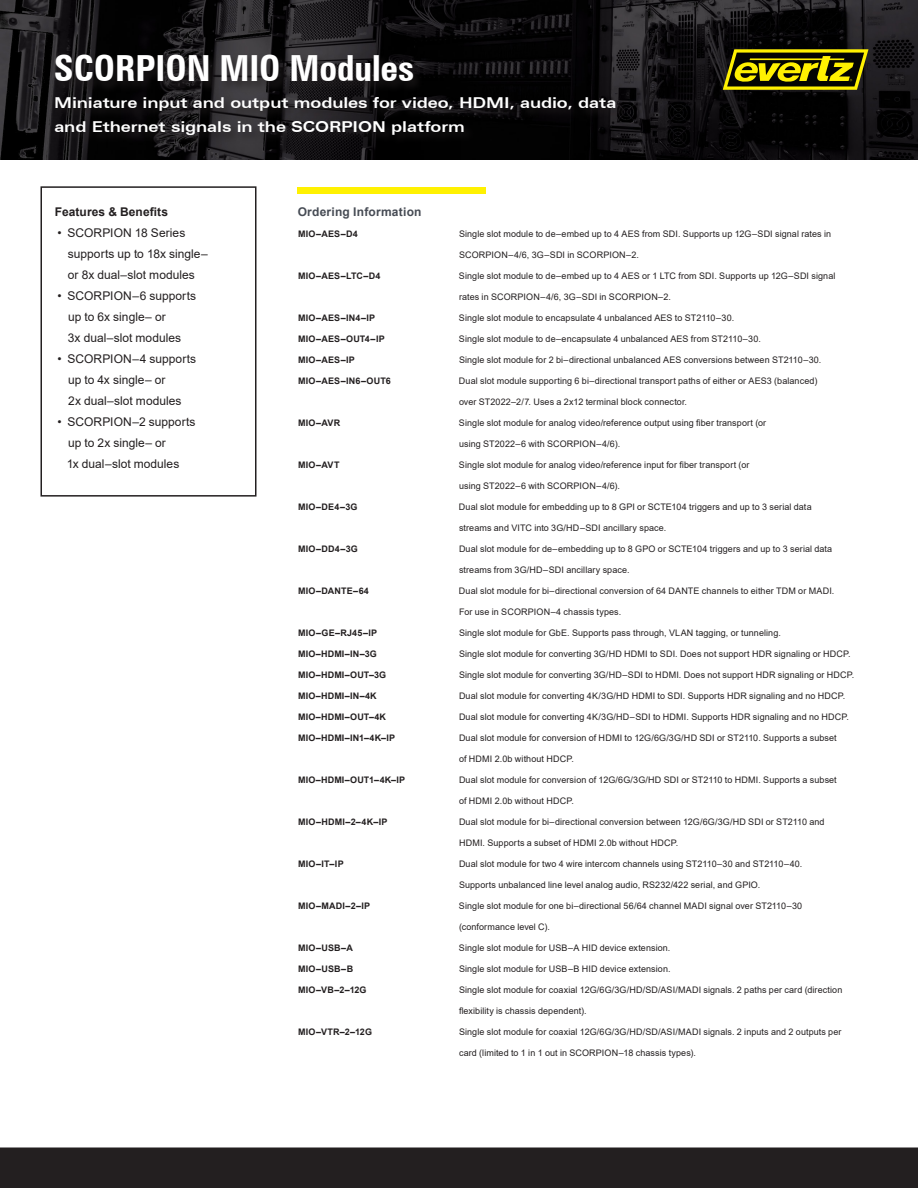
<style>
.page{position:relative;width:918px;height:1188px;background:#fff}
.page>*{position:absolute;margin:0;border:0;box-sizing:border-box;transform-origin:0 0}
.t1{font:700 condensed 36px "Zurich BT";color:#fff}
.t2{font:700 expanded 15px/24px "Zurich BT";letter-spacing:-.005em;color:#fff}
.t3{font:12px/21px "Arial";color:#231f20}
.t4{font:700 12px "Arial";letter-spacing:.015em;color:#464b54}
.t5{font:700 12px "Arial";letter-spacing:.005em;color:#231f20}
.t6{font:9px "Arial";letter-spacing:.01em;color:#231f20}
.t7{font:700 9px "Arial";letter-spacing:.015em;color:#231f20}
</style>
<div class="page">
<img style="left:0;top:0;width:918px;height:159px">
<svg style="left:723px;top:49px;width:145px;height:41px;background:#756f03"></svg>
<div style="left:0;top:1148px;width:918px;height:40px;background:#231f20"></div>
<div style="left:297px;top:187px;width:189px;height:7px;background:#fff101"></div>
<div style="left:54px;top:53px;width:371px;height:41px;background:#231f20;opacity:.75"></div>
<div style="left:53px;top:95px;width:574px;height:52px;background:#231f20;opacity:.75"></div>
<div style="left:40px;top:186px;width:216px;height:311px;border:2px solid #231f20"></div>
<h1 class="t1" style="left:54px;top:47px;width:362px">SCORPION MIO Modules</h1>
<h2 class="t2" style="left:54px;top:91px;width:564px">Miniature input and output modules for video, HDMI, audio, data and Ethernet signals in the SCORPION platform</h2>
<h3 class="t5" style="left:55px;top:203px;width:115px">Features &amp; Benefits</h3>
<h3 class="t3" style="left:68px;top:222px;width:141px;text-indent:-10px">• SCORPION 18 Series supports up to 18x single– or 8x dual–slot modules</h3>
<h3 class="t3" style="left:68px;top:285px;width:130px;text-indent:-10px">• SCORPION–6 supports up to 6x single– or<br>3x dual–slot modules</h3>
<h3 class="t3" style="left:68px;top:348px;width:130px;text-indent:-11px">• SCORPION–4 supports up to 4x single– or<br>2x dual–slot modules</h3>
<h3 class="t3" style="left:67px;top:411px;width:130px;text-indent:-9px">• SCORPION–2 supports up to 2x single– or<br>1x dual–slot modules</h3>
<h3 class="t4" style="left:298px;top:203px;width:125px">Ordering Information</h3>
<p class="t7" style="left:298px;top:228px;width:61px">MIO–AES–D4</p>
<p class="t6" style="left:459px;top:228px;width:374px">Single slot module to de–embed up to 4 AES from SDI. Supports up 12G–SDI signal rates in</p>
<p class="t6" style="left:459px;top:249px;width:182px">SCORPION–4/6, 3G–SDI in SCORPION–2.</p>
<p class="t7" style="left:298px;top:270px;width:84px">MIO–AES–LTC–D4</p>
<p class="t6" style="left:459px;top:270px;width:378px">Single slot module to de–embed up to 4 AES or 1 LTC from SDI. Supports up 12G–SDI signal</p>
<p class="t6" style="left:459px;top:291px;width:214px">rates in SCORPION–4/6, 3G–SDI in SCORPION–2.</p>
<p class="t7" style="left:298px;top:312px;width:79px">MIO–AES–IN4–IP</p>
<p class="t6" style="left:459px;top:312px;width:277px">Single slot module to encapsulate 4 unbalanced AES to ST2110–30.</p>
<p class="t7" style="left:298px;top:333px;width:88px">MIO–AES–OUT4–IP</p>
<p class="t6" style="left:459px;top:333px;width:304px">Single slot module to de–encapsulate 4 unbalanced AES from ST2110–30.</p>
<p class="t7" style="left:298px;top:354px;width:58px">MIO–AES–IP</p>
<p class="t6" style="left:459px;top:354px;width:364px">Single slot module for 2 bi–directional unbalanced AES conversions between ST2110–30.</p>
<p class="t7" style="left:298px;top:375px;width:94px">MIO–AES–IN6–OUT6</p>
<p class="t6" style="left:459px;top:375px;width:360px">Dual slot module supporting 6 bi–directional transport paths of either or AES3 (balanced)</p>
<p class="t6" style="left:459px;top:396px;width:230px">over ST2022–2/7. Uses a 2x12 terminal block connector.</p>
<p class="t7" style="left:298px;top:417px;width:44px">MIO–AVR</p>
<p class="t6" style="left:459px;top:417px;width:309px">Single slot module for analog video/reference output using fiber transport (or</p>
<p class="t6" style="left:459px;top:438px;width:163px">using ST2022–6 with SCORPION–4/6).</p>
<p class="t7" style="left:298px;top:459px;width:43px">MIO–AVT</p>
<p class="t6" style="left:459px;top:459px;width:292px">Single slot module for analog video/reference input for fiber transport (or</p>
<p class="t6" style="left:459px;top:480px;width:163px">using ST2022–6 with SCORPION–4/6).</p>
<p class="t7" style="left:298px;top:501px;width:61px">MIO–DE4–3G</p>
<p class="t6" style="left:459px;top:501px;width:354px">Dual slot module for embedding up to 8 GPI or SCTE104 triggers and up to 3 serial data</p>
<p class="t6" style="left:459px;top:522px;width:209px">streams and VITC into 3G/HD–SDI ancillary space.</p>
<p class="t7" style="left:298px;top:543px;width:61px">MIO–DD4–3G</p>
<p class="t6" style="left:459px;top:543px;width:375px">Dual slot module for de–embedding up to 8 GPO or SCTE104 triggers and up to 3 serial data</p>
<p class="t6" style="left:459px;top:564px;width:172px">streams from 3G/HD–SDI ancillary space.</p>
<p class="t7" style="left:298px;top:585px;width:72px">MIO–DANTE–64</p>
<p class="t6" style="left:459px;top:585px;width:377px">Dual slot module for bi–directional conversion of 64 DANTE channels to either TDM or MADI.</p>
<p class="t6" style="left:459px;top:606px;width:164px">For use in SCORPION–4 chassis types.</p>
<p class="t7" style="left:298px;top:627px;width:81px">MIO–GE–RJ45–IP</p>
<p class="t6" style="left:459px;top:627px;width:323px">Single slot module for GbE. Supports pass through, VLAN tagging, or tunneling.</p>
<p class="t7" style="left:298px;top:648px;width:80px">MIO–HDMI–IN–3G</p>
<p class="t6" style="left:459px;top:648px;width:393px">Single slot module for converting 3G/HD HDMI to SDI. Does not support HDR signaling or HDCP.</p>
<p class="t7" style="left:298px;top:669px;width:90px">MIO–HDMI–OUT–3G</p>
<p class="t6" style="left:459px;top:669px;width:397px">Single slot module for converting 3G/HD–SDI to HDMI. Does not support HDR signaling or HDCP.</p>
<p class="t7" style="left:298px;top:690px;width:80px">MIO–HDMI–IN–4K</p>
<p class="t6" style="left:459px;top:690px;width:388px">Dual slot module for converting 4K/3G/HD HDMI to SDI. Supports HDR signaling and no HDCP.</p>
<p class="t7" style="left:298px;top:711px;width:89px">MIO–HDMI–OUT–4K</p>
<p class="t6" style="left:459px;top:711px;width:392px">Dual slot module for converting 4K/3G/HD–SDI to HDMI. Supports HDR signaling and no HDCP.</p>
<p class="t7" style="left:298px;top:732px;width:99px">MIO–HDMI–IN1–4K–IP</p>
<p class="t6" style="left:459px;top:732px;width:379px">Dual slot module for conversion of HDMI to 12G/6G/3G/HD SDI or ST2110. Supports a subset</p>
<p class="t6" style="left:459px;top:753px;width:117px">of HDMI 2.0b without HDCP.</p>
<p class="t7" style="left:298px;top:774px;width:109px">MIO–HDMI–OUT1–4K–IP</p>
<p class="t6" style="left:459px;top:774px;width:379px">Dual slot module for conversion of 12G/6G/3G/HD SDI or ST2110 to HDMI. Supports a subset</p>
<p class="t6" style="left:459px;top:795px;width:117px">of HDMI 2.0b without HDCP.</p>
<p class="t7" style="left:298px;top:816px;width:91px">MIO–HDMI–2–4K–IP</p>
<p class="t6" style="left:459px;top:816px;width:367px">Dual slot module for bi–directional conversion between 12G/6G/3G/HD SDI or ST2110 and</p>
<p class="t6" style="left:459px;top:837px;width:221px">HDMI. Supports a subset of HDMI 2.0b without HDCP.</p>
<p class="t7" style="left:298px;top:858px;width:47px">MIO–IT–IP</p>
<p class="t6" style="left:459px;top:858px;width:345px">Dual slot module for two 4 wire intercom channels using ST2110–30 and ST2110–40.</p>
<p class="t6" style="left:459px;top:879px;width:303px">Supports unbalanced line level analog audio, RS232/422 serial, and GPIO.</p>
<p class="t7" style="left:298px;top:900px;width:74px">MIO–MADI–2–IP</p>
<p class="t6" style="left:459px;top:900px;width:345px">Single slot module for one bi–directional 56/64 channel MADI signal over ST2110–30</p>
<p class="t6" style="left:459px;top:921px;width:93px">(conformance level C).</p>
<p class="t7" style="left:298px;top:942px;width:56px">MIO–USB–A</p>
<p class="t6" style="left:459px;top:942px;width:213px">Single slot module for USB–A HID device extension.</p>
<p class="t7" style="left:298px;top:963px;width:57px">MIO–USB–B</p>
<p class="t6" style="left:459px;top:963px;width:213px">Single slot module for USB–B HID device extension.</p>
<p class="t7" style="left:298px;top:984px;width:70px">MIO–VB–2–12G</p>
<p class="t6" style="left:459px;top:984px;width:385px">Single slot module for coaxial 12G/6G/3G/HD/SD/ASI/MADI signals. 2 paths per card (direction</p>
<p class="t6" style="left:459px;top:1005px;width:129px">flexibility is chassis dependent).</p>
<p class="t7" style="left:298px;top:1026px;width:75px">MIO–VTR–2–12G</p>
<p class="t6" style="left:459px;top:1026px;width:384px">Single slot module for coaxial 12G/6G/3G/HD/SD/ASI/MADI signals. 2 inputs and 2 outputs per</p>
<p class="t6" style="left:459px;top:1047px;width:238px">card (limited to 1 in 1 out in SCORPION–18 chassis types).</p>
</div>
